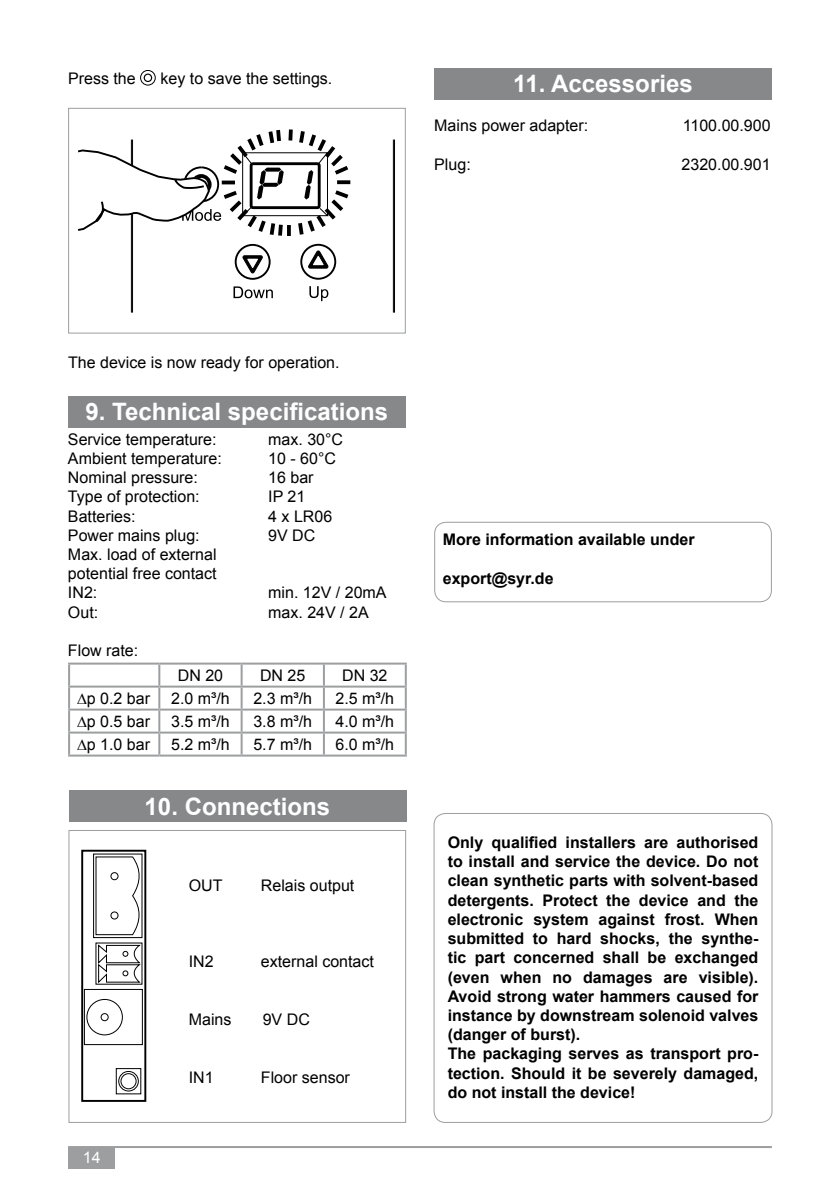
<style>
.page{position:relative;width:840px;height:1191px;background:#fff}
.page>*{position:absolute;margin:0;border:0;box-sizing:border-box;transform-origin:0 0}
.t1{font:700 24px "Arial";color:#fff}
.t2{font:700 16px/19.2px "Arial";color:#000}
.t3{font:16px/19.2px "Arial";color:#000;text-align:justify}
.t4{font:16px "Arial";color:#fff}
</style>
<div class="page">
<hr style="left:68px;top:1146px;width:703px;height:2px;background:#9c9e9f">
<div style="left:68px;top:1147px;width:47px;height:21px;background:#9c9e9f"></div>
<div style="left:68px;top:396px;width:337px;height:31px;background:#87888a"></div>
<div style="left:69px;top:791px;width:337px;height:31px;background:#87888a"></div>
<div style="left:68px;top:830px;width:338px;height:293px;border:1px solid #9c9e9f"></div>
<div style="left:433px;top:813px;width:339px;height:310px;border:1px solid #9c9e9f;border-radius:11px"></div>
<div style="left:68px;top:108px;width:337px;height:225px;border:1px solid #9c9e9f"></div>
<div style="left:434px;top:522px;width:337px;height:80px;border:1px solid #9c9e9f;border-radius:11px"></div>
<div style="left:434px;top:68px;width:337px;height:31px;background:#87888a"></div>
<hr style="left:68px;top:662px;width:91px;height:2px;background:#9c9e9f">
<hr style="left:68px;top:664px;width:2px;height:21px;background:#9c9e9f">
<hr style="left:159px;top:662px;width:82px;height:2px;background:#9c9e9f">
<hr style="left:158px;top:664px;width:2px;height:21px;background:#9c9e9f">
<hr style="left:241px;top:662px;width:83px;height:2px;background:#9c9e9f">
<hr style="left:240px;top:664px;width:2px;height:21px;background:#9c9e9f">
<hr style="left:324px;top:662px;width:82px;height:2px;background:#9c9e9f">
<hr style="left:323px;top:664px;width:2px;height:21px;background:#9c9e9f">
<hr style="left:404px;top:664px;width:2px;height:21px;background:#9c9e9f">
<hr style="left:68px;top:685px;width:91px;height:2px;background:#9c9e9f">
<hr style="left:68px;top:687px;width:2px;height:21px;background:#9c9e9f">
<hr style="left:159px;top:685px;width:82px;height:2px;background:#9c9e9f">
<hr style="left:158px;top:687px;width:2px;height:21px;background:#9c9e9f">
<hr style="left:241px;top:685px;width:83px;height:2px;background:#9c9e9f">
<hr style="left:240px;top:687px;width:2px;height:21px;background:#9c9e9f">
<hr style="left:324px;top:685px;width:82px;height:2px;background:#9c9e9f">
<hr style="left:323px;top:687px;width:2px;height:21px;background:#9c9e9f">
<hr style="left:404px;top:687px;width:2px;height:21px;background:#9c9e9f">
<hr style="left:68px;top:708px;width:91px;height:2px;background:#9c9e9f">
<hr style="left:68px;top:710px;width:2px;height:21px;background:#9c9e9f">
<hr style="left:159px;top:708px;width:82px;height:2px;background:#9c9e9f">
<hr style="left:158px;top:710px;width:2px;height:21px;background:#9c9e9f">
<hr style="left:241px;top:708px;width:83px;height:2px;background:#9c9e9f">
<hr style="left:240px;top:710px;width:2px;height:21px;background:#9c9e9f">
<hr style="left:324px;top:708px;width:82px;height:2px;background:#9c9e9f">
<hr style="left:323px;top:710px;width:2px;height:21px;background:#9c9e9f">
<hr style="left:404px;top:710px;width:2px;height:21px;background:#9c9e9f">
<hr style="left:68px;top:731px;width:91px;height:2px;background:#9c9e9f">
<hr style="left:68px;top:733px;width:2px;height:21px;background:#9c9e9f">
<hr style="left:159px;top:731px;width:82px;height:2px;background:#9c9e9f">
<hr style="left:158px;top:733px;width:2px;height:21px;background:#9c9e9f">
<hr style="left:241px;top:731px;width:83px;height:2px;background:#9c9e9f">
<hr style="left:240px;top:733px;width:2px;height:21px;background:#9c9e9f">
<hr style="left:324px;top:731px;width:82px;height:2px;background:#9c9e9f">
<hr style="left:323px;top:733px;width:2px;height:21px;background:#9c9e9f">
<hr style="left:404px;top:733px;width:2px;height:21px;background:#9c9e9f">
<hr style="left:68px;top:754px;width:91px;height:2px;background:#9c9e9f">
<hr style="left:159px;top:754px;width:82px;height:2px;background:#9c9e9f">
<hr style="left:241px;top:754px;width:83px;height:2px;background:#9c9e9f">
<hr style="left:324px;top:754px;width:82px;height:2px;background:#9c9e9f">
<div style="left:81px;top:849px;width:65px;height:252px;border:2px solid #000"></div>
<svg style="left:83px;top:853px;width:60px;height:241px"></svg>
<hr style="left:132px;top:140px;width:1px;height:173px;background:#000">
<hr style="left:392px;top:140px;width:1px;height:173px;background:#000">
<hr style="left:394px;top:140px;width:1px;height:173px;background:#000">
<hr style="left:131px;top:140px;width:1px;height:173px;background:#000">
<svg style="left:307px;top:248px;width:22px;height:21px"></svg>
<div style="left:300px;top:244px;width:36px;height:36px;border:2px solid #000;border-radius:50%"></div>
<svg style="left:309px;top:286px;width:19px;height:15px"></svg>
<div style="left:234px;top:244px;width:36px;height:36px;border:2px solid #000;border-radius:50%"></div>
<svg style="left:242px;top:255px;width:21px;height:21px"></svg>
<svg style="left:233px;top:286px;width:40px;height:12px"></svg>
<svg style="left:78px;top:129px;width:273px;height:111px"></svg>
<div style="left:144px;top:74px;width:8px;height:8px;border:1px solid #000;border-radius:50%"></div>
<div style="left:140px;top:70px;width:15px;height:15px;border:1px solid #000;border-radius:50%"></div>
<p class="t3" style="left:68px;top:69px;width:69px">Press the</p>
<p class="t3" style="left:160px;top:69px;width:173px">key to save the settings.</p>
<h1 class="t1" style="left:513px;top:67px;width:181px">11. Accessories</h1>
<p class="t3" style="left:434px;top:116px;width:155px">Mains power adapter:</p>
<p class="t3" style="left:682px;top:116px;width:89px">1100.00.900</p>
<p class="t3" style="left:434px;top:155px;width:38px">Plug:</p>
<p class="t3" style="left:681px;top:155px;width:90px">2320.00.901</p>
<p class="t3" style="left:68px;top:353px;width:273px">The device is now ready for operation.</p>
<h1 class="t1" style="left:85px;top:396px;width:304px">9. Technical specifications</h1>
<p class="t3" style="left:68px;top:429px;width:150px">Service temperature:</p>
<p class="t3" style="left:268px;top:429px;width:76px">max. 30°C</p>
<p class="t3" style="left:68px;top:449px;width:155px">Ambient temperature:</p>
<p class="t3" style="left:268px;top:449px;width:69px">10 - 60°C</p>
<p class="t3" style="left:68px;top:468px;width:131px">Nominal pressure:</p>
<p class="t3" style="left:268px;top:468px;width:47px">16 bar</p>
<p class="t3" style="left:68px;top:487px;width:133px">Type of protection:</p>
<p class="t3" style="left:268px;top:487px;width:39px">IP 21</p>
<p class="t3" style="left:68px;top:506px;width:69px">Batteries:</p>
<p class="t3" style="left:268px;top:506px;width:66px">4 x LR06</p>
<p class="t3" style="left:68px;top:525px;width:133px">Power mains plug:</p>
<p class="t3" style="left:268px;top:525px;width:49px">9V DC</p>
<p class="t3" style="left:68px;top:545px;width:150px">Max. load of external potential free contact IN2:</p>
<p class="t3" style="left:268px;top:583px;width:120px">min. 12V / 20mA</p>
<p class="t3" style="left:68px;top:602px;width:32px">Out:</p>
<p class="t3" style="left:268px;top:602px;width:102px">max. 24V / 2A</p>
<p class="t3" style="left:68px;top:641px;width:72px">Flow rate:</p>
<p class="t3" style="left:178px;top:666px;width:47px">DN 20</p>
<p class="t3" style="left:260px;top:666px;width:47px">DN 25</p>
<p class="t3" style="left:342px;top:666px;width:47px">DN 32</p>
<p class="t3" style="left:87px;top:689px;width:65px">p 0.2 bar</p>
<p class="t3" style="left:171px;top:689px;width:60px">2.0 m³/h</p>
<p class="t3" style="left:253px;top:689px;width:60px">2.3 m³/h</p>
<p class="t3" style="left:335px;top:689px;width:60px">2.5 m³/h</p>
<p class="t3" style="left:87px;top:712px;width:65px">p 0.5 bar</p>
<p class="t3" style="left:171px;top:712px;width:60px">3.5 m³/h</p>
<p class="t3" style="left:253px;top:712px;width:60px">3.8 m³/h</p>
<p class="t3" style="left:335px;top:712px;width:60px">4.0 m³/h</p>
<p class="t3" style="left:87px;top:735px;width:65px">p 1.0 bar</p>
<p class="t3" style="left:171px;top:735px;width:60px">5.2 m³/h</p>
<p class="t3" style="left:253px;top:735px;width:60px">5.7 m³/h</p>
<p class="t3" style="left:335px;top:735px;width:60px">6.0 m³/h</p>
<h1 class="t1" style="left:144px;top:790px;width:187px">10. Connections</h1>
<p class="t3" style="left:189px;top:875px;width:35px">OUT</p>
<p class="t3" style="left:261px;top:875px;width:95px">Relais output</p>
<p class="t3" style="left:189px;top:952px;width:26px">IN2</p>
<p class="t3" style="left:261px;top:952px;width:114px">external contact</p>
<p class="t3" style="left:189px;top:1010px;width:44px">Mains</p>
<p class="t3" style="left:262px;top:1010px;width:49px">9V DC</p>
<p class="t4" style="left:83px;top:1146px;width:19px">14</p>
<p class="t3" style="left:189px;top:1067px;width:26px">IN1</p>
<p class="t3" style="left:261px;top:1067px;width:90px">Floor sensor</p>
<p class="t2" style="left:442px;top:531px;width:253px">More information available under</p>
<p class="t2" style="left:442px;top:569px;width:112px">export@syr.de</p>
<p class="t2" style="left:447px;top:833px;width:312px">Only qualified installers are authorised to install and service the device. Do not clean synthetic parts with solvent-based detergents. Protect the device and the electronic system against frost. When submitted to hard shocks, the synthe&shy;tic part concerned shall be exchanged (even when no damages are visible).<br>Avoid strong water hammers caused for instance by downstream solenoid valves (danger of burst).<br>The packaging serves as transport pro&shy;tection. Should it be severely damaged, do not install the device!</p>
</div>
